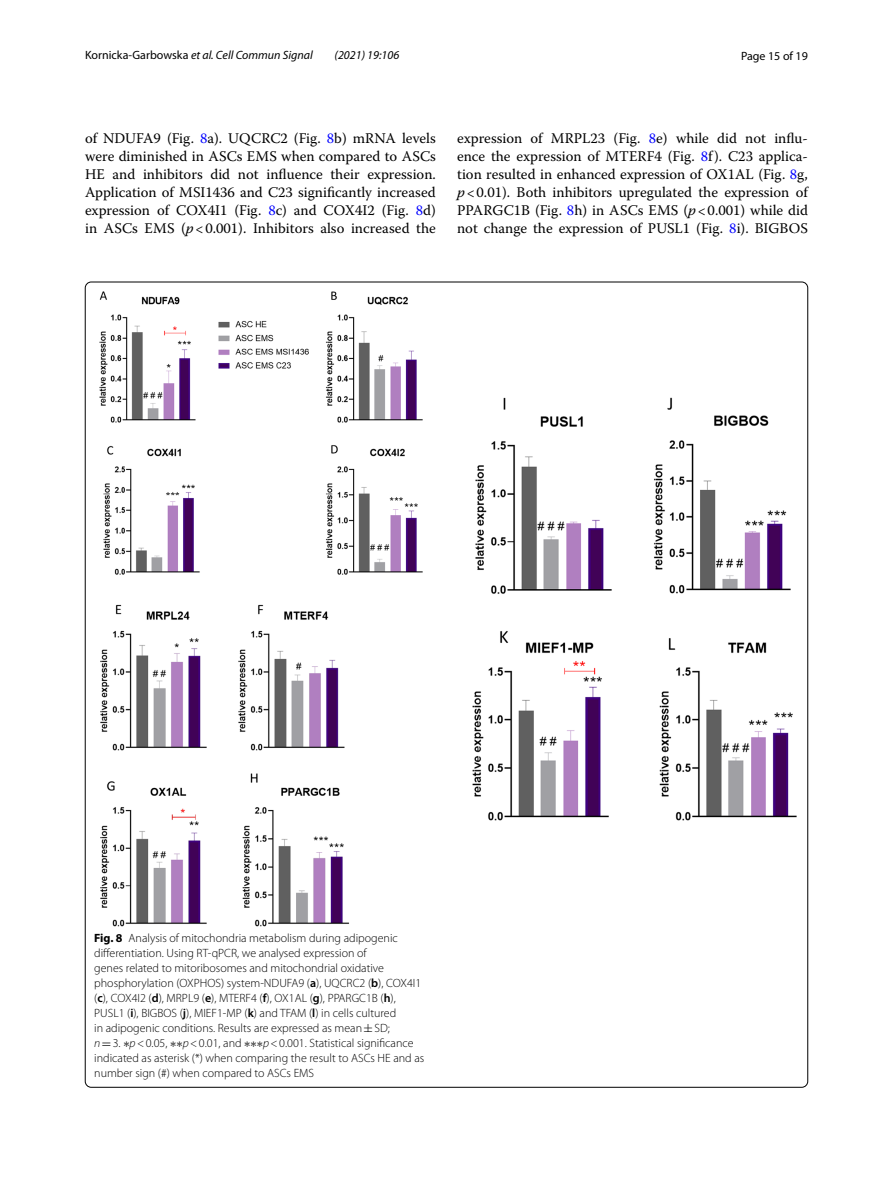
<style>
.page{position:relative;width:893px;height:1187px;background:#fff}
.page>*{position:absolute;margin:0;border:0;box-sizing:border-box;transform-origin:0 0}
.t1{font:14.7px/18px "Warnock Pro";color:#000;text-align:justify}
.t2{font:300 12px/15px "Myriad Pro";color:#000}
.t3{font:italic 12px "Myriad Pro";color:#000}
.t4{font:12px "Myriad Pro";color:#000}
.s1{font-style:normal}
.s2{color:#00f}
.s3{font-style:italic}
.s4{font-weight:700}
.s5{font-weight:600}
.s6{font-family:"MTSY";font-weight:400}
</style>
<div class="page">
<img style="left:99px;top:291px;width:323px;height:635px">
<img style="left:473px;top:397px;width:323px;height:423px">
<p class="t3" style="left:85px;top:48px;width:229px"><span class="s1">Kornicka‑Garbowska</span> et al. Cell Commun Signal</p>
<p class="t3" style="left:335px;top:48px;width:66px">(2021) 19:106</p>
<p class="t4" style="left:741px;top:48px;width:68px">Page 15 of 19</p>
<p class="t1" style="left:85px;top:128px;width:352px">of NDUFA9 (Fig. <span class="s2">8</span>a). UQCRC2 (Fig. <span class="s2">8</span>b) mRNA levels were diminished in ASCs EMS when compared to ASCs HE and inhibitors did not influence their expression.<br>Application of MSI1436 and C23 significantly increased expression of COX4I1 (Fig. <span class="s2">8</span>c) and COX4I2 (Fig. <span class="s2">8</span>d) in ASCs EMS (<span class="s3">p</span>&lt;0.001). Inhibitors also increased the</p>
<p class="t1" style="left:457px;top:128px;width:352px">expression of MRPL23 (Fig. <span class="s2">8</span>e) while did not influ&shy;ence the expression of MTERF4 (Fig. <span class="s2">8</span>f). C23 applica&shy;tion resulted in enhanced expression of OX1AL (Fig. <span class="s2">8</span>g, <span class="s3">p</span>&lt;0.01). Both inhibitors upregulated the expression of PPARGC1B (Fig. <span class="s2">8</span>h) in ASCs EMS (<span class="s3">p</span>&lt;0.001) while did not change the expression of PUSL1 (Fig. <span class="s2">8</span>i). BIGBOS</p>
<p class="t2" style="left:94px;top:930px;width:332px"><span class="s4">Fig. 8</span> Analysis of mitochondria metabolism during adipogenic differentiation. Using RT-qPCR, we analysed expression of<br>genes related to mitoribosomes and mitochondrial oxidative phosphorylation (OXPHOS) system-NDUFA9 (<span class="s5">a</span>), UQCRC2 (<span class="s5">b</span>), COX4I1 (<span class="s5">c</span>), COX4I2 (<span class="s5">d</span>), MRPL9 (<span class="s5">e</span>), MTERF4 (<span class="s5">f</span>), OX1AL (<span class="s5">g</span>), PPARGC1B (<span class="s5">h</span>), PUSL1 (<span class="s5">i</span>), BIGBOS (<span class="s5">j</span>), MIEF1-MP (<span class="s5">k</span>) and TFAM (<span class="s5">l</span>) in cells cultured<br>in adipogenic conditions. Results are expressed as mean<span class="s6">±</span>SD;<br><span class="s3">n</span><span class="s6">=</span>3. <span class="s6">∗</span><span class="s3">p</span>&lt;0.05, <span class="s6">∗∗</span><span class="s3">p</span>&lt;0.01, and <span class="s6">∗∗∗</span><span class="s3">p</span>&lt;0.001. Statistical significance indicated as asterisk (*) when comparing the result to ASCs HE and as number sign (#) when compared to ASCs EMS</p>
</div>
